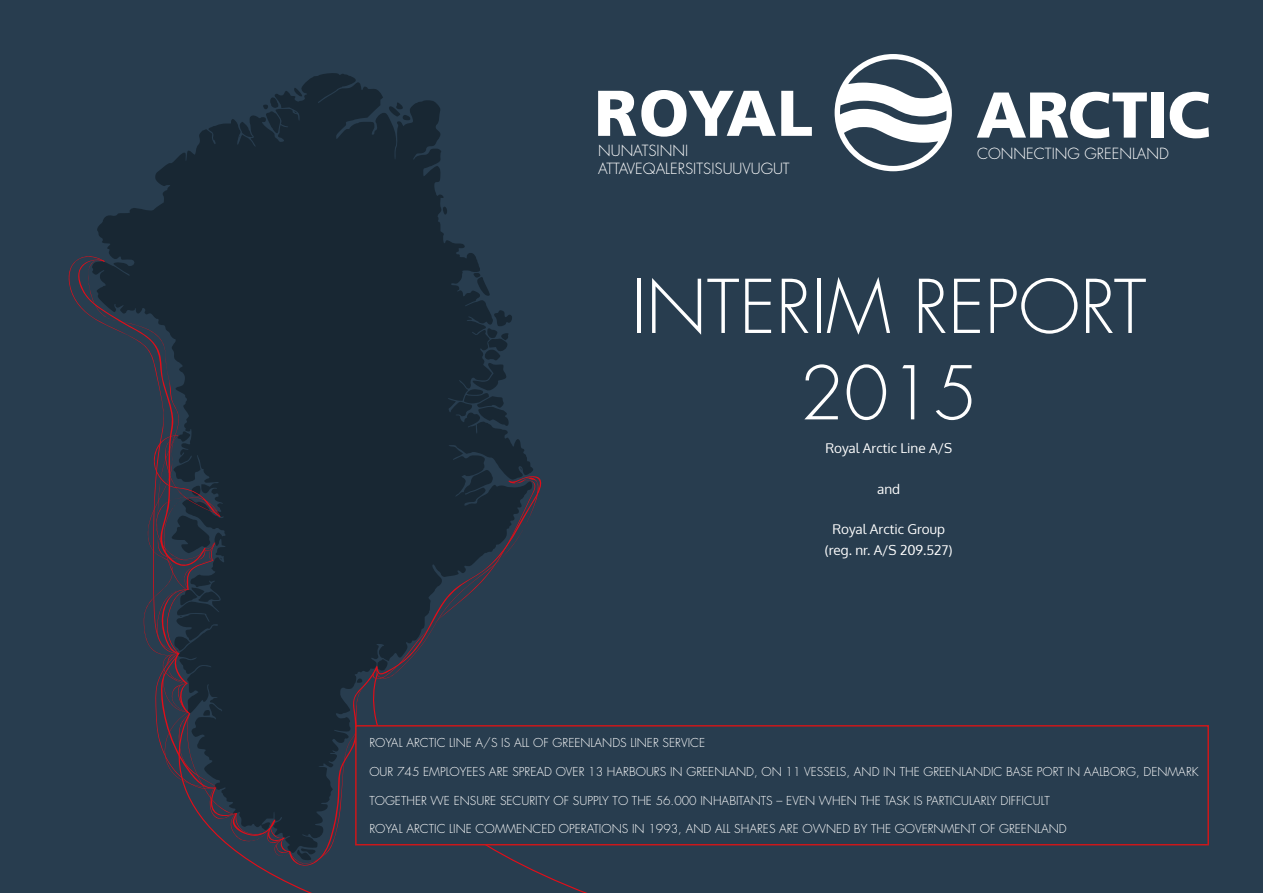
<style>
.page{position:relative;width:1263px;height:893px;background:#283d4f}
.page>*{position:absolute;margin:0;border:0;box-sizing:border-box;transform-origin:0 0}
.t1{font:300 72px/86.4px "Futura Std";color:#fff;text-align:center}
.t2{font:300 15px "Futura Std";color:#fff}
.t3{font:13.5px/20.4px "Oxygen";color:#fff;text-align:center}
.t4{font:300 12px "Futura Std";color:#fff}
</style>
<div class="page">
<svg style="left:97px;top:73px;width:376px;height:181px;fill:#182733"></svg>
<svg style="left:68px;top:254px;width:478px;height:615px"></svg>
<svg style="left:835px;top:54px;width:117px;height:117px"></svg>
<svg style="left:598px;top:90px;width:214px;height:47px"></svg>
<svg style="left:977px;top:92px;width:170px;height:46px"></svg>
<div style="left:1152px;top:93px;width:12px;height:45px;background:#fff"></div>
<svg style="left:1170px;top:92px;width:39px;height:46px"></svg>
<div style="left:356px;top:726px;width:852px;height:119px;background:#283d4f"></div>
<div style="left:355px;top:725px;width:854px;height:120px;border:2px solid #cd171a"></div>
<p class="t2" style="left:598px;top:142px;width:92px">NUNATSINNI</p>
<p class="t2" style="left:977px;top:144px;width:193px">CONNECTING GREENLAND</p>
<p class="t2" style="left:598px;top:160px;width:193px">ATTAVEQALERSITSISUUVUGUT</p>
<h1 class="t1" style="left:631px;top:266px;width:517px">INTERIM REPORT<br>2015</h1>
<p class="t3" style="left:825px;top:438px;width:128px">Royal Arctic Line A/S</p>
<p class="t3" style="left:877px;top:478px;width:25px">and</p>
<p class="t3" style="left:825px;top:519px;width:129px">Royal Arctic Group (reg. nr. A/S 209.527)</p>
<p class="t4" style="left:369px;top:735px;width:337px">ROYAL ARCTIC LINE A/S IS ALL OF GREENLANDS LINER SERVICE</p>
<p class="t4" style="left:369px;top:764px;width:831px">OUR 745 EMPLOYEES ARE SPREAD OVER 13 HARBOURS IN GREENLAND, ON 11 VESSELS, AND IN THE GREENLANDIC BASE PORT IN AALBORG, DENMARK</p>
<p class="t4" style="left:369px;top:793px;width:682px">TOGETHER WE ENSURE SECURITY OF SUPPLY TO THE 56.000 INHABITANTS – EVEN WHEN THE TASK IS PARTICULARLY DIFFICULT</p>
<p class="t4" style="left:369px;top:822px;width:699px">ROYAL ARCTIC LINE COMMENCED OPERATIONS IN 1993, AND ALL SHARES ARE OWNED BY THE GOVERNMENT OF GREENLAND</p>
</div>
